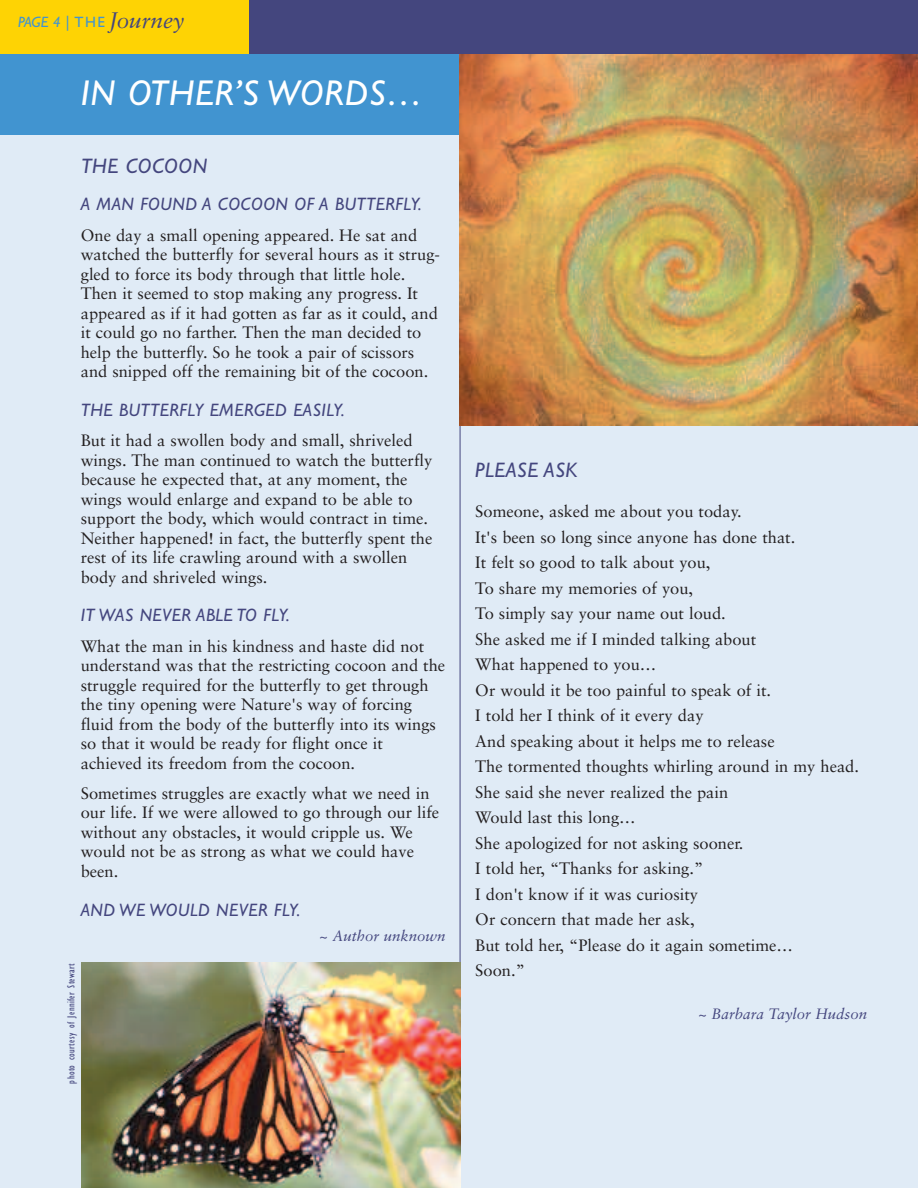
<style>
.page{position:relative;width:918px;height:1188px;background:#fff}
.page>*{position:absolute;margin:0;border:0;box-sizing:border-box;transform-origin:0 0}
.t1{font:italic 36px "Gill Sans";letter-spacing:.025em;color:#fff}
.t2{font:italic 22.5px "Sabon";color:#44467e}
.t3{font:italic 21px "Gill Sans";letter-spacing:.025em;color:#44467e}
.t4{font:italic 18px "Gill Sans";letter-spacing:.025em;color:#44467e}
.t5{font:16.5px/19.5px "Sabon";color:#231f20}
.t6{font:italic 15px "Sabon";color:#44467e}
.t7{font:condensed 10.5px "Gill Sans";letter-spacing:.035em;color:#44467e}
.s1{font-family:"Gill Sans";font-size:15px;color:#4194d0}
.s2{font-family:"Gill Sans";font-style:normal;font-size:15px;color:#4194d0}
</style>
<div class="page">
<div style="left:0;top:129px;width:918px;height:1059px;background:#e0ebf6"></div>
<div style="left:0;top:0;width:918px;height:54px;background:#fed304"></div>
<div style="left:250px;top:0;width:668px;height:54px;background:#44467e"></div>
<hr style="left:460px;top:156px;width:1px;height:977px;background:#44467e">
<div style="left:0;top:54px;width:918px;height:81px;background:#4194d0"></div>
<img style="left:460px;top:54px;width:458px;height:371px">
<img style="left:81px;top:962px;width:380px;height:226px">
<h2 class="t2" style="left:18px;top:10px;width:168px"><span class="s1">PAGE 4 |</span> <span class="s2">THE</span> Journey</h2>
<h1 class="t1" style="left:81px;top:79px;width:343px">IN OTHER’S WORDS…</h1>
<p class="t3" style="left:81px;top:158px;width:128px">THE COCOON</p>
<p class="t4" style="left:81px;top:197px;width:343px">A MAN FOUND A COCOON OF A BUTTERFLY.</p>
<p class="t5" style="left:81px;top:226px;width:361px">One day a small opening appeared. He sat and watched the butterfly for several hours as it strug&shy;gled to force its body through that little hole.<br>Then it seemed to stop making any progress. It appeared as if it had gotten as far as it could, and it could go no farther. Then the man decided to help the butterfly. So he took a pair of scissors and snipped off the remaining bit of the cocoon.</p>
<p class="t4" style="left:81px;top:403px;width:265px">THE BUTTERFLY EMERGED EASILY.</p>
<p class="t5" style="left:81px;top:432px;width:353px">But it had a swollen body and small, shriveled wings. The man continued to watch the butterfly because he expected that, at any moment, the wings would enlarge and expand to be able to support the body, which would contract in time.<br>Neither happened! in fact, the butterfly spent the rest of its life crawling around with a swollen body and shriveled wings.</p>
<p class="t4" style="left:81px;top:608px;width:211px">IT WAS NEVER ABLE TO FLY.</p>
<p class="t5" style="left:81px;top:637px;width:366px">What the man in his kindness and haste did not understand was that the restricting cocoon and the struggle required for the butterfly to get through the tiny opening were Nature's way of forcing fluid from the body of the butterfly into its wings so that it would be ready for flight once it achieved its freedom from the cocoon.</p>
<p class="t5" style="left:81px;top:785px;width:360px">Sometimes struggles are exactly what we need in our life. If we were allowed to go through our life without any obstacles, it would cripple us. We would not be as strong as what we could have been.</p>
<p class="t4" style="left:81px;top:903px;width:221px">AND WE WOULD NEVER FLY.</p>
<p class="t6" style="left:320px;top:929px;width:127px">~ Author unknown</p>
<p class="t7" style="left:67px;top:1084px;width:122px;rotate:-90deg">photo courtesy of Jennifer Stewart</p>
<p class="t3" style="left:475px;top:462px;width:104px">PLEASE ASK</p>
<p class="t5" style="left:475px;top:500px;width:385px;line-height:25.5px">Someone, asked me about you today.<br>It's been so long since anyone has done that.<br>It felt so good to talk about you,<br>To share my memories of you,<br>To simply say your name out loud.<br>She asked me if I minded talking about<br>What happened to you…<br>Or would it be too painful to speak of it.<br>I told her I think of it every day<br>And speaking about it helps me to release<br>The tormented thoughts whirling around in my head.<br>She said she never realized the pain<br>Would last this long…<br>She apologized for not asking sooner.<br>I told her, “Thanks for asking.”<br>I don't know if it was curiosity<br>Or concern that made her ask,<br>But told her, “Please do it again sometime…<br>Soon.”</p>
<p class="t6" style="left:699px;top:1008px;width:170px">~ Barbara Taylor Hudson</p>
</div>
